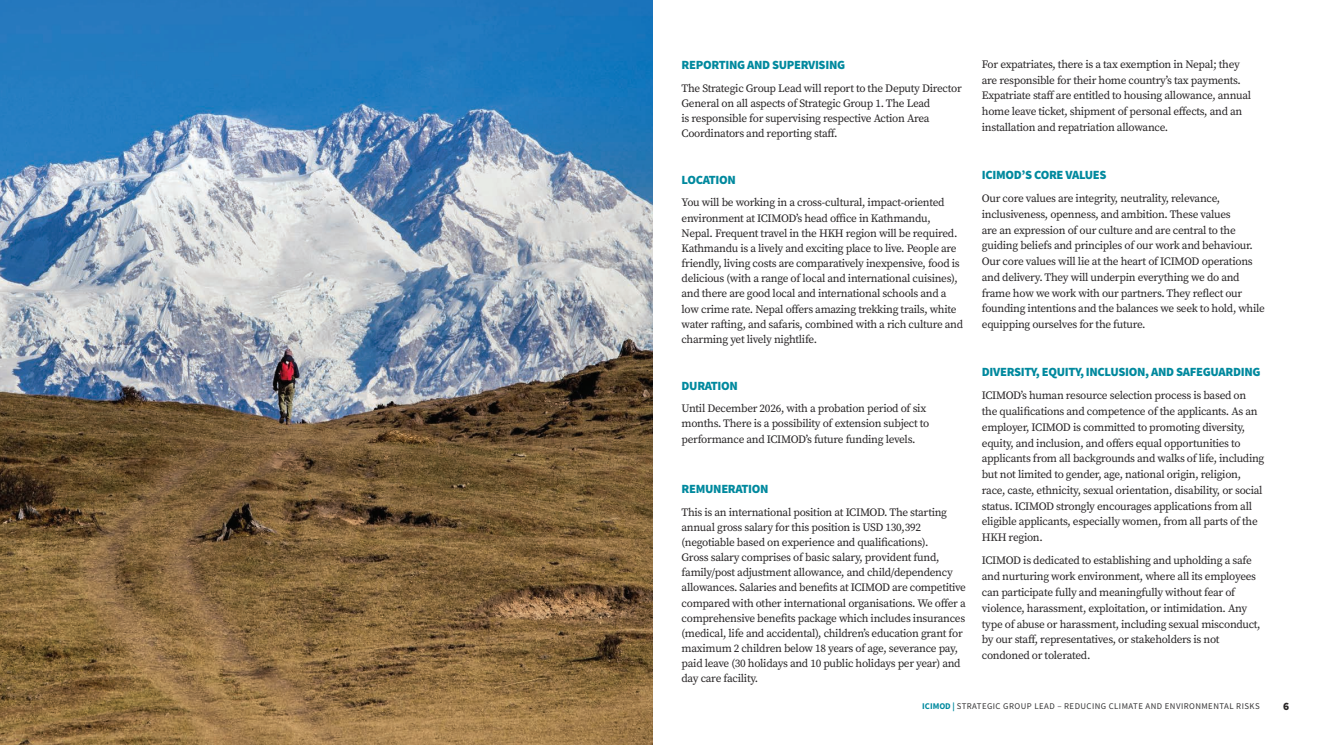
<style>
.page{position:relative;width:1323px;height:745px;background:#fff}
.page>*{position:absolute;margin:0;border:0;box-sizing:border-box;transform-origin:0 0}
.t1{font:900 12.5px "Source Sans Pro";letter-spacing:-.025em;color:#00899e}
.t2{font:11.25px/15.8px "Source Serif Pro";letter-spacing:-.025em;color:#282526}
.t3{font:900 11.25px "Source Sans Pro";color:#282526}
.t4{font:8.75px "Source Sans Pro";letter-spacing:.05em;color:#363536}
.s1{font-weight:700;color:#008a9f}
</style>
<div class="page">
<img style="left:0;top:0;width:652px;height:744px">
<p class="t1" style="left:681px;top:56px;width:165px">REPORTING AND SUPERVISING</p>
<p class="t2" style="left:681px;top:80px;width:282px;line-height:15.1px">The Strategic Group Lead will report to the Deputy Director General on all aspects of Strategic Group 1. The Lead<br>is responsible for supervising respective Action Area Coordinators and reporting staff.</p>
<p class="t1" style="left:681px;top:171px;width:56px">LOCATION</p>
<p class="t2" style="left:681px;top:195px;width:283px;line-height:15.1px">You will be working in a cross-cultural, impact-oriented environment at ICIMOD’s head office in Kathmandu, Nepal. Frequent travel in the HKH region will be required.<br>Kathmandu is a lively and exciting place to live. People are friendly, living costs are comparatively inexpensive, food is delicious (with a range of local and international cuisines), and there are good local and international schools and a low crime rate. Nepal offers amazing trekking trails, white water rafting, and safaris, combined with a rich culture and charming yet lively nightlife.</p>
<p class="t1" style="left:681px;top:376px;width:58px">DURATION</p>
<p class="t2" style="left:681px;top:400px;width:249px;line-height:15.1px">Until December 2026, with a probation period of six months. There is a possibility of extension subject to performance and ICIMOD’s future funding levels.</p>
<p class="t1" style="left:681px;top:479px;width:88px">REMUNERATION</p>
<p class="t2" style="left:681px;top:504px;width:286px;line-height:15.1px">This is an international position at ICIMOD. The starting annual gross salary for this position is USD 130,392 (negotiable based on experience and qualifications).<br>Gross salary comprises of basic salary, provident fund, family/post adjustment allowance, and child/dependency allowances. Salaries and benefits at ICIMOD are competitive compared with other international organisations. We offer a comprehensive benefits package which includes insurances (medical, life and accidental), children’s education grant for maximum 2 children below 18 years of age, severance pay, paid leave (30 holidays and 10 public holidays per year) and day care facility.</p>
<p class="t2" style="left:982px;top:56px;width:271px">For expatriates, there is a tax exemption in Nepal; they are responsible for their home country’s tax payments.<br>Expatriate staff are entitled to housing allowance, annual home leave ticket, shipment of personal effects, and an installation and repatriation allowance.</p>
<p class="t1" style="left:982px;top:166px;width:126px">ICIMOD’S CORE VALUES</p>
<p class="t2" style="left:982px;top:190px;width:284px">Our core values are integrity, neutrality, relevance, inclusiveness, openness, and ambition. These values<br>are an expression of our culture and are central to the guiding beliefs and principles of our work and behaviour.<br>Our core values will lie at the heart of ICIMOD operations and delivery. They will underpin everything we do and frame how we work with our partners. They reflect our founding intentions and the balances we seek to hold, while equipping ourselves for the future.</p>
<p class="t1" style="left:982px;top:363px;width:280px">DIVERSITY, EQUITY, INCLUSION, AND SAFEGUARDING</p>
<p class="t2" style="left:982px;top:387px;width:284px">ICIMOD’s human resource selection process is based on the qualifications and competence of the applicants. As an employer, ICIMOD is committed to promoting diversity, equity, and inclusion, and offers equal opportunities to applicants from all backgrounds and walks of life, including but not limited to gender, age, national origin, religion, race, caste, ethnicity, sexual orientation, disability, or social status. ICIMOD strongly encourages applications from all eligible applicants, especially women, from all parts of the HKH region.</p>
<p class="t2" style="left:982px;top:552px;width:280px">ICIMOD is dedicated to establishing and upholding a safe and nurturing work environment, where all its employees can participate fully and meaningfully without fear of violence, harassment, exploitation, or intimidation. Any type of abuse or harassment, including sexual misconduct, by our staff, representatives, or stakeholders is not condoned or tolerated.</p>
<p class="t4" style="left:922px;top:700px;width:339px"><span class="s1">ICIMOD |</span> STRATEGIC GROUP LEAD – REDUCING CLIMATE AND ENVIRONMENTAL RISKS</p>
<p class="t3" style="left:1283px;top:698px;width:8px">6</p>
</div>
